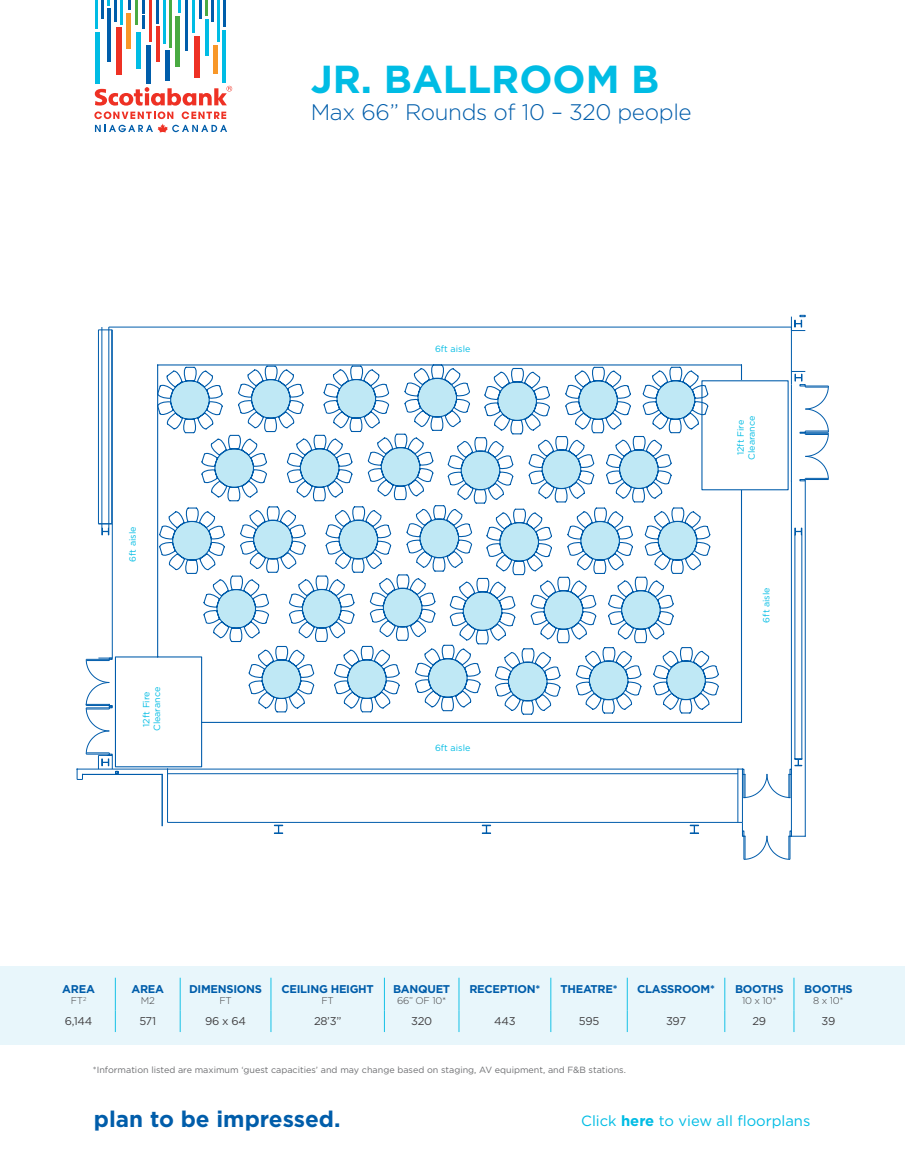
<style>
.page{position:relative;width:905px;height:1175px;background:#fff}
.page>*{position:absolute;margin:0;border:0;box-sizing:border-box;transform-origin:0 0}
.t1{font:700 39px "Gotham";color:#00bce4}
.t2{font:300 22.5px "Gotham";letter-spacing:-.015em;color:#005daa}
.t3{font:700 22.5px "Gotham";color:#005daa}
.t4{font:14.7px "Gotham";color:#00bce4}
.t5{font:700 11.25px "Gotham";letter-spacing:-.025em;color:#005daa}
.t6{font:11.25px "Gotham";letter-spacing:-.025em;color:#414042}
.t7{font:300 9.75px "Gotham";letter-spacing:-.025em;color:#414042}
.t8{font:9px "Gotham";color:#6d6e71}
.t9{font:9px/10.8px "Gotham";color:#00bce4;text-align:center}
.s1{font-weight:700}
</style>
<div class="page">
<div style="left:0;top:966px;width:904px;height:78px;background:#e8f6fb"></div>
<div style="left:95px;top:32px;width:5px;height:51px;background:#00bce4"></div>
<hr style="left:95px;top:0;width:2px;height:28px;background:#00bce4">
<hr style="left:120px;top:0;width:3px;height:25px;background:#00bce4">
<hr style="left:135px;top:0;width:3px;height:25px;background:#49aa42">
<hr style="left:149px;top:0;width:3px;height:42px;background:#ee3124">
<hr style="left:163px;top:0;width:3px;height:44px;background:#00bce4">
<svg style="left:178px;top:0;width:2px;height:13px"></svg>
<svg style="left:101px;top:0;width:8px;height:18px"></svg>
<hr style="left:114px;top:0;width:3px;height:22px;background:#005daa">
<hr style="left:156px;top:0;width:3px;height:23px;background:#005daa">
<hr style="left:169px;top:0;width:3px;height:47px;background:#49aa42">
<svg style="left:128px;top:0;width:3px;height:10px"></svg>
<hr style="left:193px;top:0;width:2px;height:33px;background:#00bce4">
<hr style="left:217px;top:0;width:2px;height:42px;background:#00bce4">
<hr style="left:205px;top:0;width:3px;height:16px;background:#49aa42">
<hr style="left:199px;top:0;width:3px;height:18px;background:#005daa">
<hr style="left:211px;top:0;width:3px;height:22px;background:#005daa">
<hr style="left:224px;top:0;width:2px;height:27px;background:#005daa">
<svg style="left:142px;top:0;width:3px;height:29px"></svg>
<hr style="left:107px;top:8px;width:4px;height:54px;background:#005daa">
<div style="left:116px;top:28px;width:5px;height:47px;background:#ee3124"></div>
<div style="left:126px;top:13px;width:5px;height:36px;background:#f89728"></div>
<hr style="left:136px;top:32px;width:4px;height:37px;background:#00bce4">
<hr style="left:146px;top:45px;width:4px;height:38px;background:#005daa">
<hr style="left:156px;top:26px;width:4px;height:36px;background:#ee3124">
<hr style="left:166px;top:50px;width:4px;height:31px;background:#005daa">
<div style="left:175px;top:16px;width:5px;height:50px;background:#49aa42"></div>
<hr style="left:185px;top:0;width:3px;height:51px;background:#005daa">
<div style="left:194px;top:36px;width:6px;height:41px;background:#ee3124"></div>
<hr style="left:205px;top:19px;width:4px;height:37px;background:#00bce4">
<div style="left:213px;top:45px;width:5px;height:28px;background:#f89728"></div>
<hr style="left:223px;top:30px;width:3px;height:53px;background:#00bce4">
<svg style="left:94px;top:86px;width:138px;height:46px"></svg>
<hr style="left:791px;top:481px;width:1px;height:355px;background:#005cab">
<hr style="left:805px;top:481px;width:1px;height:355px;background:#005cab">
<hr style="left:167px;top:822px;width:575px;height:1px;background:#005cab">
<hr style="left:102px;top:327px;width:1px;height:201px;background:#005cab">
<svg style="left:742px;top:822px;width:64px;height:38px"></svg>
<hr style="left:742px;top:769px;width:1px;height:53px;background:#005cab">
<hr style="left:737px;top:769px;width:1px;height:53px;background:#005cab">
<svg style="left:791px;top:315px;width:14px;height:16px"></svg>
<svg style="left:737px;top:774px;width:54px;height:24px"></svg>
<svg style="left:98px;top:657px;width:601px;height:176px"></svg>
<hr style="left:82px;top:774px;width:80px;height:1px;background:#005cab">
<hr style="left:162px;top:774px;width:1px;height:52px;background:#005cab">
<svg style="left:77px;top:658px;width:36px;height:122px"></svg>
<svg style="left:802px;top:384px;width:27px;height:97px"></svg>
<hr style="left:98px;top:330px;width:1px;height:194px;background:#005cab">
<svg style="left:108px;top:320px;width:694px;height:454px"></svg>
<svg style="left:114px;top:364px;width:628px;height:404px"></svg>
<svg style="left:200px;top:380px;width:589px;height:343px"></svg>
<svg style="left:156px;top:363px;width:563px;height:352px"></svg>
<hr style="left:115px;top:977px;width:1px;height:33px;background:#15c1e6">
<hr style="left:180px;top:977px;width:1px;height:33px;background:#15c1e6">
<hr style="left:270px;top:977px;width:1px;height:33px;background:#15c1e6">
<hr style="left:384px;top:977px;width:1px;height:33px;background:#15c1e6">
<hr style="left:458px;top:977px;width:1px;height:33px;background:#15c1e6">
<hr style="left:550px;top:977px;width:1px;height:33px;background:#15c1e6">
<hr style="left:627px;top:977px;width:1px;height:33px;background:#15c1e6">
<hr style="left:724px;top:977px;width:1px;height:33px;background:#15c1e6">
<hr style="left:793px;top:977px;width:1px;height:33px;background:#15c1e6">
<svg style="left:115px;top:1010px;width:1px;height:22px"></svg>
<svg style="left:180px;top:1010px;width:1px;height:22px"></svg>
<svg style="left:270px;top:1010px;width:1px;height:22px"></svg>
<svg style="left:384px;top:1010px;width:1px;height:22px"></svg>
<svg style="left:458px;top:1010px;width:1px;height:22px"></svg>
<svg style="left:550px;top:1010px;width:1px;height:22px"></svg>
<svg style="left:627px;top:1010px;width:1px;height:22px"></svg>
<svg style="left:724px;top:1010px;width:1px;height:22px"></svg>
<svg style="left:793px;top:1010px;width:1px;height:22px"></svg>
<h1 class="t1" style="left:311px;top:53px;width:350px">JR. BALLROOM B</h1>
<h2 class="t2" style="left:311px;top:98px;width:382px">Max 66” Rounds of 10 – 320 people</h2>
<p class="t9" style="left:127px;top:561px;width:37px;rotate:-90deg">6ft aisle</p>
<p class="t9" style="left:141px;top:731px;width:46px;rotate:-90deg">12ft Fire<br>Clearance</p>
<p class="t9" style="left:435px;top:343px;width:37px">6ft aisle</p>
<p class="t9" style="left:435px;top:742px;width:37px">6ft aisle</p>
<p class="t9" style="left:735px;top:460px;width:46px;rotate:-90deg">12ft Fire<br>Clearance</p>
<p class="t9" style="left:760px;top:622px;width:37px;rotate:-90deg">6ft aisle</p>
<p class="t5" style="left:62px;top:981px;width:34px">AREA</p>
<p class="t7" style="left:71px;top:994px;width:17px">FT<sup>2</sup></p>
<p class="t5" style="left:131px;top:981px;width:34px">AREA</p>
<p class="t7" style="left:141px;top:994px;width:15px">M2</p>
<p class="t5" style="left:189px;top:981px;width:74px">DIMENSIONS</p>
<p class="t7" style="left:219px;top:994px;width:14px">FT</p>
<p class="t5" style="left:281px;top:981px;width:94px">CEILING HEIGHT</p>
<p class="t7" style="left:321px;top:994px;width:14px">FT</p>
<p class="t5" style="left:393px;top:981px;width:59px">BANQUET</p>
<p class="t7" style="left:397px;top:994px;width:51px">66” OF 10*</p>
<p class="t5" style="left:469px;top:981px;width:72px">RECEPTION*</p>
<p class="t5" style="left:560px;top:981px;width:59px">THEATRE*</p>
<p class="t5" style="left:637px;top:981px;width:79px">CLASSROOM*</p>
<p class="t5" style="left:735px;top:981px;width:50px">BOOTHS</p>
<p class="t7" style="left:742px;top:994px;width:36px">10 x 10*</p>
<p class="t5" style="left:804px;top:981px;width:50px">BOOTHS</p>
<p class="t7" style="left:813px;top:994px;width:32px">8 x 10*</p>
<p class="t6" style="left:65px;top:1014px;width:29px">6,144</p>
<p class="t6" style="left:139px;top:1014px;width:18px">571</p>
<p class="t6" style="left:205px;top:1014px;width:42px">96 x 64</p>
<p class="t6" style="left:314px;top:1014px;width:29px">28’3”</p>
<p class="t6" style="left:411px;top:1014px;width:23px">320</p>
<p class="t6" style="left:494px;top:1014px;width:23px">443</p>
<p class="t6" style="left:579px;top:1014px;width:22px">595</p>
<p class="t6" style="left:666px;top:1014px;width:22px">397</p>
<p class="t6" style="left:752px;top:1014px;width:15px">29</p>
<p class="t6" style="left:821px;top:1014px;width:15px">39</p>
<p class="t8" style="left:93px;top:1063px;width:534px">*Information listed are maximum ‘guest capacities’ and may change based on staging, AV equipment, and F&amp;B stations.</p>
<h2 class="t3" style="left:94px;top:1103px;width:248px">plan to be impressed.</h2>
<h3 class="t4" style="left:581px;top:1111px;width:231px">Click <span class="s1">here</span> to view all floorplans</h3>
</div>
